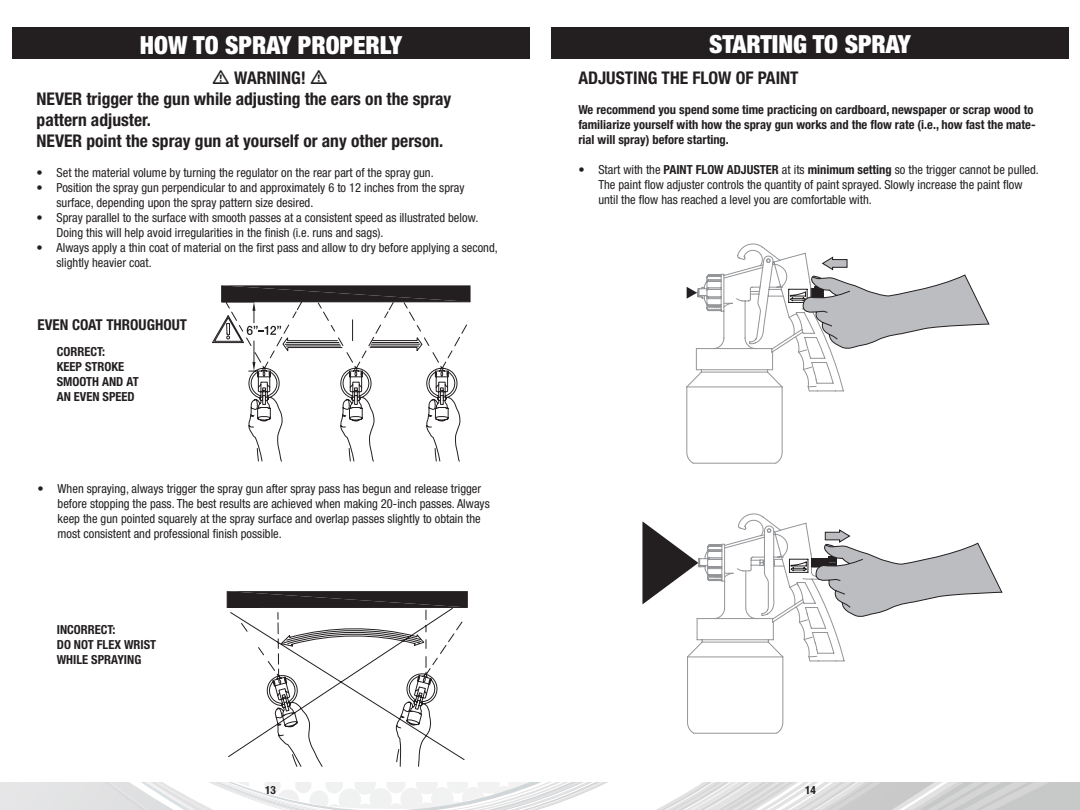
<style>
.page{position:relative;width:1080px;height:810px;background:#fff}
.page>*{position:absolute;margin:0;border:0;box-sizing:border-box;transform-origin:0 0}
.t1{font:900 condensed 25px "Helvetica Neue";color:#fff}
.t2{font:700 condensed 17.5px/21px "Helvetica Neue";color:#231f20}
.t3{font:700 condensed 15px "Helvetica Neue";color:#231f20}
.t4{font:condensed 12.5px/15px "Helvetica Neue";color:#231f20}
.t5{font:700 condensed 12.5px/15px "Helvetica Neue";color:#231f20}
.t6{font:700 condensed 11.25px "Helvetica Neue";color:#231f20}
.s1{font-weight:700}
</style>
<div class="page">
<svg style="left:0;top:783px;width:1080px;height:27px"></svg>
<div style="left:12px;top:28px;width:518px;height:31px;background:#231f20"></div>
<div style="left:551px;top:28px;width:518px;height:31px;background:#231f20"></div>
<svg style="left:686px;top:243px;width:303px;height:221px"></svg>
<svg style="left:642px;top:513px;width:361px;height:221px"></svg>
<svg style="left:212px;top:285px;width:258px;height:177px"></svg>
<svg style="left:226px;top:591px;width:242px;height:176px"></svg>
<h1 class="t1" style="left:140px;top:29px;width:264px">HOW TO SPRAY PROPERLY</h1>
<h1 class="t1" style="left:709px;top:29px;width:203px">STARTING TO SPRAY</h1>
<h2 class="t2" style="left:578px;top:67px;width:222px">ADJUSTING THE FLOW OF PAINT</h2>
<p class="t5" style="left:578px;top:102px;width:459px">We recommend you spend some time practicing on cardboard, newspaper or scrap wood to familiarize yourself with how the spray gun works and the flow rate (i.e., how fast the mate&shy;rial will spray) before starting.</p>
<p class="t4" style="left:598px;top:162px;width:442px;text-indent:-20px">• Start with the <span class="s1">PAINT FLOW ADJUSTER</span> at its <span class="s1">minimum setting</span> so the trigger cannot be pulled.<br>The paint flow adjuster controls the quantity of paint sprayed. Slowly increase the paint flow until the flow has reached a level you are comfortable with.</p>
<h2 class="t2" style="left:37px;top:67px;width:416px;text-indent:198px">WARNING!<br>NEVER trigger the gun while adjusting the ears on the spray pattern adjuster.<br>NEVER point the spray gun at yourself or any other person.</h2>
<p class="t4" style="left:37px;top:165px;width:399px">• Set the material volume by turning the regulator on the rear part of the spray gun.</p>
<p class="t4" style="left:57px;top:180px;width:409px;text-indent:-20px">• Position the spray gun perpendicular to and approximately 6 to 12 inches from the spray surface, depending upon the spray pattern size desired.</p>
<p class="t4" style="left:57px;top:210px;width:423px;text-indent:-20px">• Spray parallel to the surface with smooth passes at a consistent speed as illustrated below.<br>Doing this will help avoid irregularities in the finish (i.e. runs and sags).</p>
<p class="t4" style="left:57px;top:240px;width:443px;text-indent:-20px">• Always apply a thin coat of material on the first pass and allow to dry before applying a second, slightly heavier coat.</p>
<p class="t3" style="left:38px;top:316px;width:151px">EVEN COAT THROUGHOUT</p>
<p class="t5" style="left:57px;top:344px;width:83px">CORRECT:<br>KEEP STROKE<br>SMOOTH AND AT<br>AN EVEN SPEED</p>
<p class="t4" style="left:58px;top:481px;width:434px;text-indent:-20px">• When spraying, always trigger the spray gun after spray pass has begun and release trigger before stopping the pass. The best results are achieved when making 20-inch passes. Always keep the gun pointed squarely at the spray surface and overlap passes slightly to obtain the most consistent and professional finish possible.</p>
<p class="t5" style="left:57px;top:622px;width:101px">INCORRECT:<br>DO NOT FLEX WRIST<br>WHILE SPRAYING</p>
<p class="t6" style="left:265px;top:783px;width:12px">13</p>
<p class="t6" style="left:805px;top:783px;width:12px">14</p>
</div>
